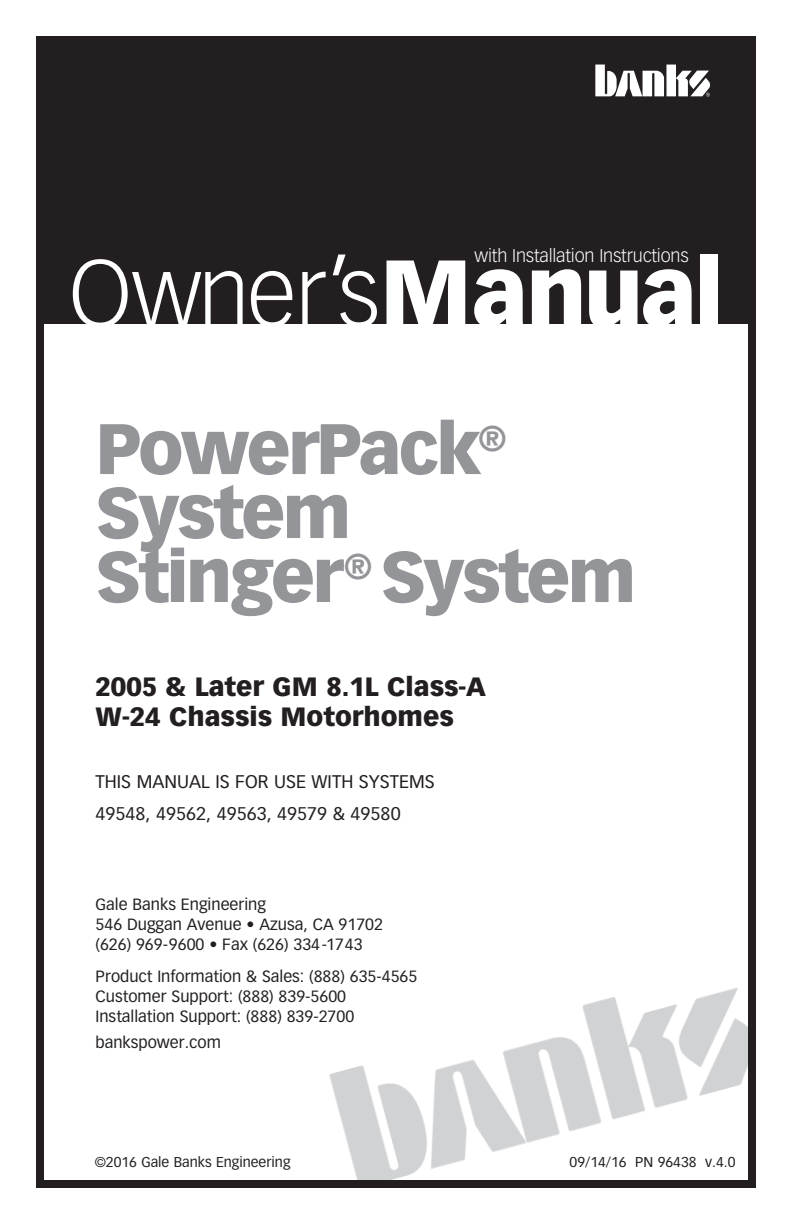
<style>
.page{position:relative;width:792px;height:1224px;background:#fff}
.page>*{position:absolute;margin:0;border:0;box-sizing:border-box;transform-origin:0 0}
.t1{font:300 92px "Vectora LT Std";letter-spacing:-.02em;color:#fff}
.t2{font:900 70px/64px "Vectora LT Std";letter-spacing:-.04em;color:#939598}
.t3{font:900 26px/30px "Vectora LT Std";color:#231f20}
.t4{font:18px/32px "Vectora LT Std";color:#231f20}
.t5{font:300 18px "Vectora LT Std";letter-spacing:-.01em;color:#fff}
.t6{font:16px/20px "Vectora LT Std";color:#231f20}
.t7{font:14px "Vectora LT Std";color:#231f20}
.s1{font-weight:900}
</style>
<div class="page">
<img style="left:329px;top:988px;width:418px;height:191px">
<div style="left:36px;top:36px;width:720px;height:1152px;border:8px solid #231f20"></div>
<div style="left:36px;top:36px;width:720px;height:288px;background:#231f20"></div>
<svg style="left:595px;top:65px;width:115px;height:32px"></svg>
<p class="t5" style="left:475px;top:245px;width:216px">with Installation Instructions</p>
<h1 class="t1" style="left:69px;top:240px;width:656px">Owner’s<span class="s1">Manual</span></h1>
<h2 class="t2" style="left:96px;top:416px;width:542px">PowerPack<sup>®<br></sup>System<br>Stinger<sup>®</sup> System</h2>
<h3 class="t3" style="left:96px;top:672px;width:392px">2005 &amp; Later GM 8.1L Class-A<br>W-24 Chassis Motorhomes</h3>
<p class="t4" style="left:96px;top:766px;width:341px">THIS MANUAL IS FOR USE WITH SYSTEMS<br>49548, 49562, 49563, 49579 &amp; 49580</p>
<p class="t6" style="left:96px;top:895px;width:289px">Gale Banks Engineering<br>546 Duggan Avenue • Azusa, CA 91702 (626) 969-9600 • Fax (626) 334-1743</p>
<p class="t6" style="left:96px;top:967px;width:323px">Product Information &amp; Sales: (888) 635-4565<br>Customer Support: (888) 839-5600<br>Installation Support: (888) 839-2700</p>
<p class="t6" style="left:96px;top:1033px;width:127px">bankspower.com</p>
<p class="t7" style="left:95px;top:1153px;width:197px">©2016 Gale Banks Engineering</p>
<p class="t7" style="left:570px;top:1153px;width:167px">09/14/16 PN 96438 v.4.0</p>
</div>
